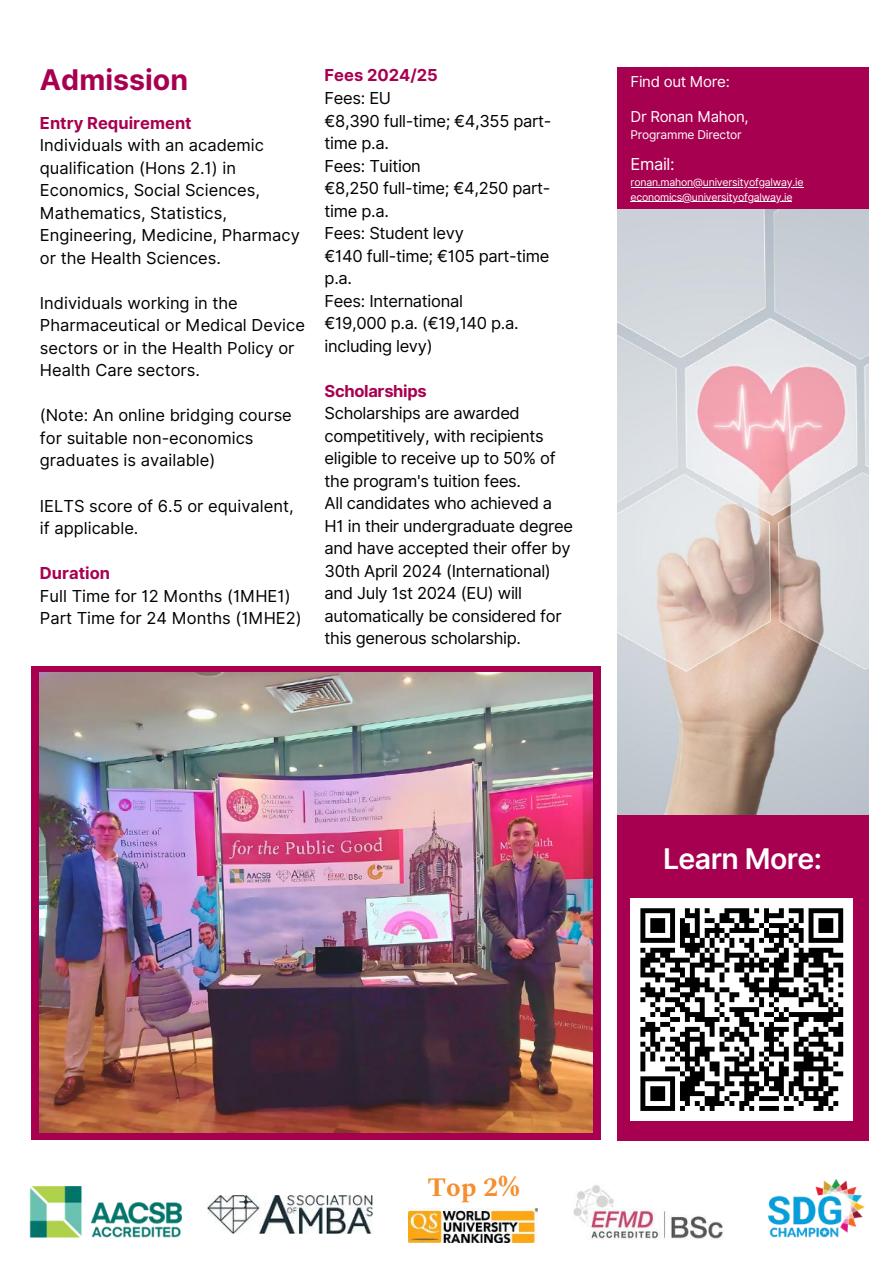
<style>
.page{position:relative;width:894px;height:1264px;background:#fff}
.page>*{position:absolute;margin:0;border:0;box-sizing:border-box;transform-origin:0 0}
.t1{font:600 28.5px "Inter";letter-spacing:-.02em;color:#fff}
.t2{font:700 28.5px "Inter";color:#a80050}
.t3{font:700 26.7px "Spectral";color:#f58e2f}
.t4{font:16.5px/22.5px "Inter";letter-spacing:-.02em;color:#000}
.t5{font:16.5px/22.5px "Inter";color:#000}
.t6{font:700 16.5px "Inter";color:#a80050}
.t7{font:700 16.5px "Inter";letter-spacing:-.02em;color:#a80050}
.t8{font:16.5px "Inter";letter-spacing:-.02em;color:#fff}
.t9{font:15px "Inter";letter-spacing:-.02em;color:#fff}
.t10{font:12px "Inter";letter-spacing:-.02em;color:#fff}
.t11{font:10.5px/14.4px "Inter";letter-spacing:-.02em;color:#fff}
</style>
<div class="page">
<img style="left:29px;top:1186px;width:154px;height:52px">
<img style="left:208px;top:1195px;width:164px;height:38px">
<img style="left:408px;top:1208px;width:129px;height:33px">
<img style="left:573px;top:1185px;width:150px;height:54px">
<img style="left:767px;top:1179px;width:98px;height:59px">
<div style="left:617px;top:67px;width:250px;height:1073px;background:#a80050"></div>
<img style="left:617px;top:210px;width:250px;height:604px">
<div style="left:31px;top:666px;width:569px;height:473px;background:#a80050"></div>
<div style="left:630px;top:898px;width:222px;height:222px;background:#fff"></div>
<svg style="left:640px;top:908px;width:204px;height:203px"></svg>
<img style="left:40px;top:673px;width:552px;height:459px">
<hr style="left:630px;top:187px;width:173px;height:1px;background:#fff">
<hr style="left:630px;top:201px;width:162px;height:1px;background:#fff">
<h1 class="t2" style="left:40px;top:62px;width:150px">Admission</h1>
<p class="t6" style="left:324px;top:66px;width:115px">Fees 2024/25</p>
<p class="t4" style="left:324px;top:87px;width:228px">Fees: EU<br>€8,390 full-time; €4,355 part&shy;time p.a.<br>Fees: Tuition<br>€8,250 full-time; €4,250 part&shy;time p.a.<br>Fees: Student levy<br>€140 full-time; €105 part-time p.a.<br>Fees: International<br>€19,000 p.a. (€19,140 p.a. including levy)</p>
<p class="t7" style="left:324px;top:381px;width:104px">Scholarships</p>
<p class="t4" style="left:324px;top:402px;width:250px">Scholarships are awarded competitively, with recipients eligible to receive up to 50% of the program's tuition fees.<br>All candidates who achieved a<br>H1 in their undergraduate degree and have accepted their offer by<br>30th April 2024 (International) and July 1st 2024 (EU) will automatically be considered for this generous scholarship.</p>
<p class="t6" style="left:40px;top:113px;width:153px">Entry Requirement</p>
<p class="t5" style="left:40px;top:134px;width:261px">Individuals with an academic qualification (Hons 2.1) in<br>Economics, Social Sciences,<br>Mathematics, Statistics,<br>Engineering, Medicine, Pharmacy or the Health Sciences.</p>
<p class="t5" style="left:40px;top:292px;width:266px">Individuals working in the<br>Pharmaceutical or Medical Device sectors or in the Health Policy or<br>Health Care sectors.</p>
<p class="t5" style="left:40px;top:404px;width:253px">(Note: An online bridging course for suitable non-economics graduates is available)</p>
<p class="t5" style="left:40px;top:494px;width:255px">IELTS score of 6.5 or equivalent, if applicable.</p>
<p class="t6" style="left:40px;top:563px;width:72px">Duration</p>
<p class="t5" style="left:40px;top:584px;width:263px">Full Time for 12 Months (1MHE1)<br>Part Time for 24 Months (1MHE2)</p>
<p class="t9" style="left:630px;top:73px;width:101px">Find out More:</p>
<p class="t9" style="left:630px;top:108px;width:120px">Dr Ronan Mahon,</p>
<p class="t10" style="left:630px;top:127px;width:113px">Programme Director</p>
<p class="t8" style="left:630px;top:154px;width:46px">Email:</p>
<p class="t11" style="left:630px;top:175px;width:174px">ronan.mahon@universityofgalway.ie economics@universityofgalway.ie</p>
<h1 class="t1" style="left:662px;top:841px;width:161px">Learn More:</h1>
<h2 class="t3" style="left:427px;top:1168px;width:93px">Top 2%</h2>
</div>
